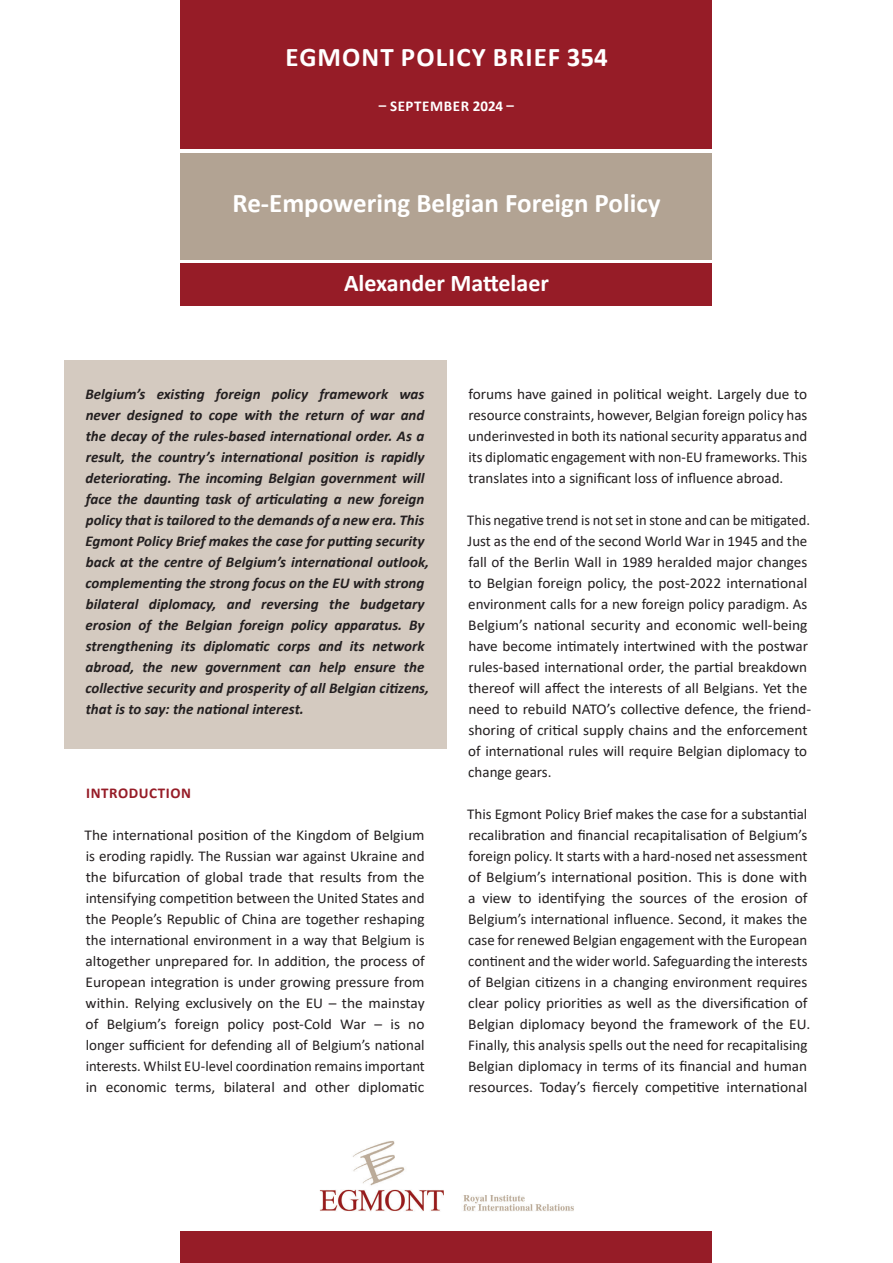
<style>
.page{position:relative;width:893px;height:1263px;background:#fff}
.page>*{position:absolute;margin:0;border:0;box-sizing:border-box;transform-origin:0 0}
.t1{font:700 27px "Calibri";color:#fff}
.t2{font:700 27px "Calibri";letter-spacing:.04em;color:#fff}
.t3{font:700 24px "Calibri";color:#fff}
.BODY{font:15px/21px "Calibri";color:#231f20;text-align:justify}
.INTRO{font:italic 700 15px/21px "Calibri";color:#231f20}
.t4{font:700 15px "Calibri";letter-spacing:.04em;color:#fff}
.t5{font:700 15px "Calibri";letter-spacing:.04em;color:#961c27}
</style>
<div class="page">
<div style="left:181px;top:130px;width:531px;height:155px;background:linear-gradient(to right,#fff,#fff)"></div>
<div style="left:64px;top:360px;width:382px;height:388px;background:#d4cac0"></div>
<div style="left:181px;top:0;width:531px;height:149px;background:#961c27"></div>
<div style="left:181px;top:153px;width:531px;height:106px;background:#b2a393"></div>
<div style="left:181px;top:264px;width:531px;height:42px;background:#961c27"></div>
<div style="left:181px;top:1231px;width:531px;height:32px;background:#961c27"></div>
<img style="left:319px;top:1141px;width:255px;height:70px">
<p class="t2" style="left:286px;top:38px;width:324px">EGMONT POLICY BRIEF 354</p>
<p class="t4" style="left:379px;top:95px;width:137px">– SEPTEMBER 2024 –</p>
<h1 class="t1" style="left:233px;top:184px;width:429px">Re-Empowering Belgian Foreign Policy</h1>
<p class="t3" style="left:344px;top:266px;width:206px">Alexander Mattelaer</p>
<p class="INTRO" style="left:85px;top:383px;width:345px">Belgium’s existing foreign policy framework was never designed to cope with the return of war and the decay of the rules-based international order. As a result, the country’s international position is rapidly deteriorating. The incoming Belgian government will face the daunting task of articulating a new foreign policy that is tailored to the demands of a new era. This Egmont Policy Brief makes the case for putting security back at the centre of Belgium’s international outlook, complementing the strong focus on the EU with strong bilateral diplomacy, and reversing the budgetary erosion of the Belgian foreign policy apparatus. By strengthening its diplomatic corps and its network abroad, the new government can help ensure the collective security and prosperity of all Belgian citizens, that is to say: the national interest.</p>
<h3 class="t5" style="left:86px;top:782px;width:106px">INTRODUCTION</h3>
<p class="BODY" style="left:85px;top:824px;width:342px">The international position of the Kingdom of Belgium is eroding rapidly. The Russian war against Ukraine and the bifurcation of global trade that results from the intensifying competition between the United States and the People’s Republic of China are together reshaping the international environment in a way that Belgium is altogether unprepared for. In addition, the process of European integration is under growing pressure from within. Relying exclusively on the EU – the mainstay of Belgium’s foreign policy post-Cold War – is no longer sufficient for defending all of Belgium’s national interests. Whilst EU-level coordination remains important in economic terms, bilateral and other diplomatic</p>
<p class="BODY" style="left:468px;top:383px;width:341px">forums have gained in political weight. Largely due to resource constraints, however, Belgian foreign policy has underinvested in both its national security apparatus and its diplomatic engagement with non-EU frameworks. This translates into a significant loss of influence abroad.</p>
<p class="BODY" style="left:467px;top:509px;width:345px;text-align:left">This negative trend is not set in stone and can be mitigated.<br>Just as the end of the second World War in 1945 and the fall of the Berlin Wall in 1989 heralded major changes to Belgian foreign policy, the post-2022 international environment calls for a new foreign policy paradigm. As Belgium’s national security and economic well-being have become intimately intertwined with the postwar rules-based international order, the partial breakdown thereof will affect the interests of all Belgians. Yet the need to rebuild NATO’s collective defence, the friend&shy;shoring of critical supply chains and the enforcement of international rules will require Belgian diplomacy to change gears.</p>
<p class="BODY" style="left:467px;top:803px;width:344px;text-align:left">This Egmont Policy Brief makes the case for a substantial recalibration and financial recapitalisation of Belgium’s foreign policy. It starts with a hard-nosed net assessment of Belgium’s international position. This is done with a view to identifying the sources of the erosion of Belgium’s international influence. Second, it makes the case for renewed Belgian engagement with the European continent and the wider world. Safeguarding the interests of Belgian citizens in a changing environment requires clear policy priorities as well as the diversification of Belgian diplomacy beyond the framework of the EU.<br>Finally, this analysis spells out the need for recapitalising Belgian diplomacy in terms of its financial and human resources. Today’s fiercely competitive international</p>
</div>
